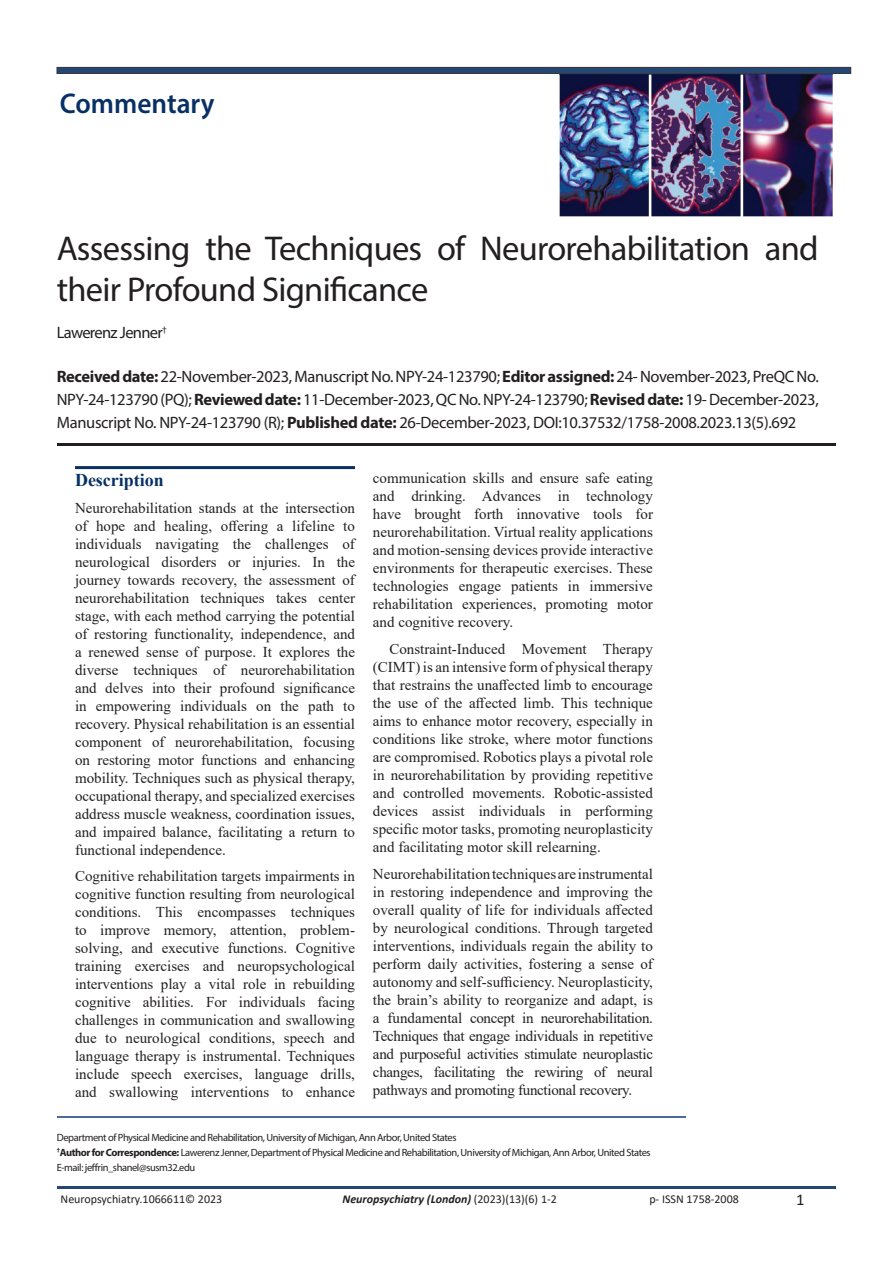
<style>
.page{position:relative;width:893px;height:1263px;background:#fff}
.page>*{position:absolute;margin:0;border:0;box-sizing:border-box;transform-origin:0 0}
.Default{font:34.5px/41.4px "Myriad Pro";letter-spacing:-.02em;color:#231f20}
.t1{font:600 28.5px "Myriad Pro";color:#083064;scale:.96 1}
.SH_copy{font:700 18px "Times New Roman";color:#083064}
.Default-2{font:16.5px/22.8px "Myriad Pro";letter-spacing:-.02em;color:#231f20;text-align:justify}
.Default-3{font:16.5px "Myriad Pro";letter-spacing:-.04em;color:#231f20}
.t2{font:16.5px "Calibri";color:#231f20}
.t3{font:15px/18px "Times New Roman";color:#231f20;text-align:justify}
.t4{font:12px "Calibri";color:#231f20}
.t5{font:italic 700 12px "Calibri";color:#231f20}
.t6{font:10.5px/15px "Myriad Pro";letter-spacing:-.04em;color:#231f20}
.s1{font-weight:700}
.s2{font-weight:400;font-style:normal}
</style>
<div class="page">
<img style="left:559px;top:74px;width:274px;height:142px">
<div style="left:57px;top:67px;width:794px;height:7px;background:#244775"></div>
<div style="left:57px;top:67px;width:794px;height:7px;border:1px solid #231f20"></div>
<hr style="left:57px;top:1186px;width:779px;height:3px;background:#083064">
<hr style="left:57px;top:1116px;width:629px;height:2px;background:#345a8a">
<hr style="left:57px;top:443px;width:779px;height:3px;background:#080000">
<hr style="left:75px;top:466px;width:280px;height:3px;background:#083064">
<h2 class="t1" style="left:60px;top:85px;width:163px">Commentary</h2>
<p class="Default" style="left:57px;top:227px;width:763px">Assessing the Techniques of Neurorehabilitation and their Profound Significance</p>
<p class="Default-3" style="left:57px;top:322px;width:112px">Lawerenz Jenner<sup>†</sup></p>
<p class="Default-2" style="left:57px;top:365px;width:763px"><span class="s1">Received date:</span> 22-November-2023, Manuscript No. NPY-24-123790; <span class="s1">Editor assigned:</span> 24- November-2023, PreQC No.<br>NPY-24-123790 (PQ); <span class="s1">Reviewed date:</span> 11-December-2023, QC No. NPY-24-123790; <span class="s1">Revised date:</span> 19- December-2023, Manuscript No. NPY-24-123790 (R); <span class="s1">Published date:</span> 26-December-2023, DOI:10.37532/1758-2008.2023.13(5).692</p>
<p class="SH_copy" style="left:75px;top:467px;width:90px">Description</p>
<p class="t3" style="left:75px;top:498px;width:281px">Neurorehabilitation stands at the intersection of hope and healing, offering a lifeline to individuals navigating the challenges of neurological disorders or injuries. In the journey towards recovery, the assessment of neurorehabilitation techniques takes center stage, with each method carrying the potential of restoring functionality, independence, and a renewed sense of purpose. It explores the diverse techniques of neurorehabilitation and delves into their profound significance in empowering individuals on the path to recovery. Physical rehabilitation is an essential component of neurorehabilitation, focusing on restoring motor functions and enhancing mobility. Techniques such as physical therapy, occupational therapy, and specialized exercises address muscle weakness, coordination issues, and impaired balance, facilitating a return to functional independence.</p>
<p class="t3" style="left:75px;top:867px;width:281px">Cognitive rehabilitation targets impairments in cognitive function resulting from neurological conditions. This encompasses techniques to improve memory, attention, problem&shy;solving, and executive functions. Cognitive training exercises and neuropsychological interventions play a vital role in rebuilding cognitive abilities. For individuals facing challenges in communication and swallowing due to neurological conditions, speech and language therapy is instrumental. Techniques include speech exercises, language drills, and swallowing interventions to enhance</p>
<p class="t3" style="left:373px;top:469px;width:281px">communication skills and ensure safe eating and drinking. Advances in technology have brought forth innovative tools for neurorehabilitation. Virtual reality applications and motion-sensing devices provide interactive environments for therapeutic exercises. These technologies engage patients in immersive rehabilitation experiences, promoting motor and cognitive recovery.</p>
<p class="t3" style="left:373px;top:639px;width:281px;text-indent:16px">Constraint-Induced Movement Therapy (CIMT) is an intensive form of physical therapy that restrains the unaffected limb to encourage the use of the affected limb. This technique aims to enhance motor recovery, especially in conditions like stroke, where motor functions are compromised. Robotics plays a pivotal role in neurorehabilitation by providing repetitive and controlled movements. Robotic-assisted devices assist individuals in performing specific motor tasks, promoting neuroplasticity and facilitating motor skill relearning.</p>
<p class="t3" style="left:373px;top:864px;width:282px">Neurorehabilitation techniques are instrumental in restoring independence and improving the overall quality of life for individuals affected by neurological conditions. Through targeted interventions, individuals regain the ability to perform daily activities, fostering a sense of autonomy and self-sufficiency. Neuroplasticity, the brain’s ability to reorganize and adapt, is a fundamental concept in neurorehabilitation.<br>Techniques that engage individuals in repetitive and purposeful activities stimulate neuroplastic changes, facilitating the rewiring of neural pathways and promoting functional recovery.</p>
<p class="t6" style="left:57px;top:1130px;width:595px">Department of Physical Medicine and Rehabilitation, University of Michigan, Ann Arbor, United States<br><sup>†</sup><span class="s1">Author for Correspondence:</span> Lawerenz Jenner, Department of Physical Medicine and Rehabilitation, University of Michigan, Ann Arbor, United States<br>E-mail: jeffrin_shanel@susm32.edu</p>
<p class="t4" style="left:61px;top:1191px;width:163px">Neuropsychiatry.1066611© 2023</p>
<p class="t5" style="left:342px;top:1191px;width:216px">Neuropsychiatry (London) <span class="s2">(2023)(13)(6) 1-2</span></p>
<p class="t4" style="left:649px;top:1191px;width:91px">p- ISSN 1758-2008</p>
<p class="t2" style="left:796px;top:1188px;width:10px">1</p>
</div>
